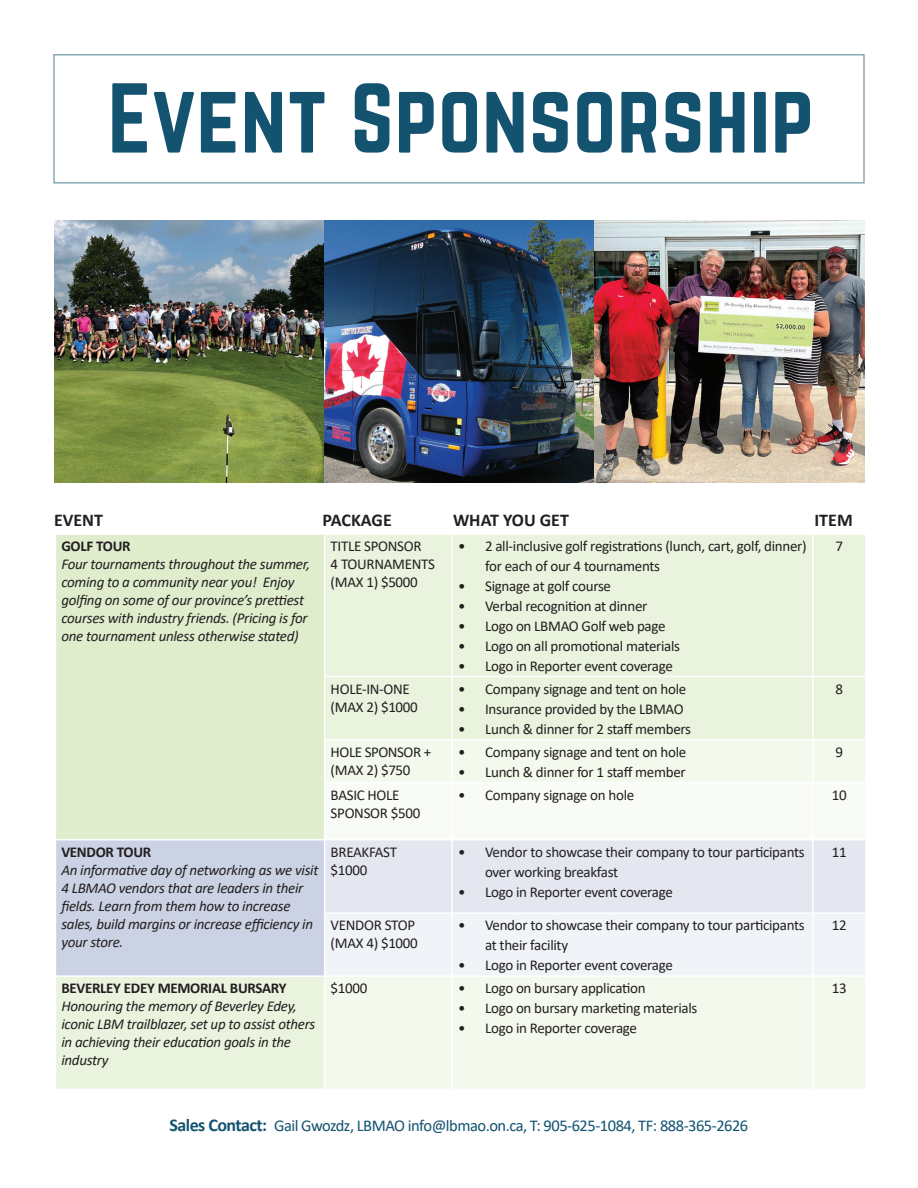
<style>
.page{position:relative;width:918px;height:1188px;background:#fff}
.page>*{position:absolute;margin:0;border:0;box-sizing:border-box;transform-origin:0 0}
.t1{font:86.7px "Norwester";letter-spacing:.01em;color:#135370}
.t2{font:700 18px "Calibri";color:#231f20}
.t3{font:16.5px "Calibri";letter-spacing:-.03em;color:#135370}
.t4{font:15px/18px "Calibri";letter-spacing:-.02em;color:#231f20}
.t5{font:italic 15px/18px "Calibri";letter-spacing:-.02em;color:#231f20}
.t6{font:700 15px "Calibri";letter-spacing:-.02em;color:#231f20}
.s1{font-weight:700;font-size:18px}
</style>
<div class="page">
<svg style="left:56px;top:535px;width:809px;height:554px;background:#e5f0d7"></svg>
<div style="left:325px;top:740px;width:540px;height:349px;background:#f4f9ed"></div>
<div style="left:55px;top:840px;width:270px;height:136px;background:#cbd2e3"></div>
<svg style="left:325px;top:783px;width:540px;height:192px"></svg>
<hr style="left:324px;top:535px;width:1px;height:141px;background:#fff">
<hr style="left:451px;top:535px;width:2px;height:141px;background:#fff">
<hr style="left:812px;top:535px;width:2px;height:141px;background:#fff">
<hr style="left:324px;top:676px;width:128px;height:1px;background:#fff">
<hr style="left:324px;top:677px;width:1px;height:62px;background:#fff">
<hr style="left:452px;top:676px;width:361px;height:1px;background:#fff">
<hr style="left:451px;top:677px;width:2px;height:62px;background:#fff">
<hr style="left:813px;top:676px;width:54px;height:1px;background:#fff">
<hr style="left:812px;top:677px;width:2px;height:62px;background:#fff">
<hr style="left:324px;top:739px;width:128px;height:1px;background:#fff">
<hr style="left:324px;top:740px;width:1px;height:42px;background:#fff">
<hr style="left:452px;top:739px;width:361px;height:1px;background:#fff">
<hr style="left:451px;top:740px;width:2px;height:42px;background:#fff">
<hr style="left:813px;top:739px;width:54px;height:1px;background:#fff">
<hr style="left:812px;top:740px;width:2px;height:42px;background:#fff">
<hr style="left:324px;top:782px;width:128px;height:1px;background:#fff">
<hr style="left:324px;top:783px;width:1px;height:56px;background:#fff">
<hr style="left:452px;top:782px;width:361px;height:1px;background:#fff">
<hr style="left:451px;top:783px;width:2px;height:56px;background:#fff">
<hr style="left:813px;top:782px;width:54px;height:1px;background:#fff">
<hr style="left:812px;top:783px;width:2px;height:56px;background:#fff">
<hr style="left:55px;top:839px;width:270px;height:1px;background:#fff">
<hr style="left:55px;top:840px;width:1px;height:73px;background:#fff">
<hr style="left:325px;top:839px;width:127px;height:1px;background:#fff">
<hr style="left:324px;top:840px;width:1px;height:72px;background:#fff">
<hr style="left:452px;top:839px;width:361px;height:1px;background:#fff">
<hr style="left:451px;top:840px;width:2px;height:72px;background:#fff">
<hr style="left:813px;top:839px;width:54px;height:1px;background:#fff">
<hr style="left:812px;top:840px;width:2px;height:72px;background:#fff">
<hr style="left:55px;top:913px;width:1px;height:62px;background:#fff">
<hr style="left:324px;top:912px;width:128px;height:2px;background:#fff">
<hr style="left:324px;top:914px;width:1px;height:61px;background:#fff">
<hr style="left:452px;top:912px;width:361px;height:2px;background:#fff">
<hr style="left:451px;top:914px;width:2px;height:61px;background:#fff">
<hr style="left:813px;top:912px;width:54px;height:2px;background:#fff">
<hr style="left:812px;top:914px;width:2px;height:61px;background:#fff">
<hr style="left:55px;top:975px;width:270px;height:2px;background:#fff">
<hr style="left:325px;top:975px;width:127px;height:2px;background:#fff">
<hr style="left:324px;top:977px;width:1px;height:112px;background:#fff">
<hr style="left:452px;top:975px;width:361px;height:2px;background:#fff">
<hr style="left:451px;top:977px;width:2px;height:112px;background:#fff">
<hr style="left:813px;top:975px;width:54px;height:2px;background:#fff">
<hr style="left:812px;top:977px;width:2px;height:112px;background:#fff">
<img style="left:324px;top:220px;width:271px;height:263px">
<img style="left:595px;top:220px;width:270px;height:263px">
<img style="left:54px;top:220px;width:270px;height:263px">
<h1 class="t1" style="left:108px;top:77px;width:708px">Event Sponsorship</h1>
<p class="t2" style="left:54px;top:507px;width:50px">EVENT</p>
<p class="t2" style="left:323px;top:507px;width:71px">PACKAGE</p>
<p class="t2" style="left:453px;top:507px;width:117px">WHAT YOU GET</p>
<p class="t2" style="left:814px;top:507px;width:40px">ITEM</p>
<p class="t6" style="left:61px;top:536px;width:71px">GOLF TOUR</p>
<p class="t5" style="left:61px;top:555px;width:250px">Four tournaments throughout the summer, coming to a community near you! Enjoy golfing on some of our province’s prettiest courses with industry friends. (Pricing is for one tournament unless otherwise stated)</p>
<p class="t6" style="left:61px;top:841px;width:91px">VENDOR TOUR</p>
<p class="t5" style="left:61px;top:860px;width:258px">An informative day of networking as we visit 4 LBMAO vendors that are leaders in their fields. Learn from them how to increase sales, build margins or increase efficiency in your store.</p>
<p class="t6" style="left:61px;top:978px;width:227px">BEVERLEY EDEY MEMORIAL BURSARY</p>
<p class="t5" style="left:61px;top:997px;width:256px">Honouring the memory of Beverley Edey, iconic LBM trailblazer, set up to assist others in achieving their education goals in the industry</p>
<p class="t4" style="left:331px;top:537px;width:106px">TITLE SPONSOR<br>4 TOURNAMENTS (MAX 1) $5000</p>
<p class="t4" style="left:485px;top:536px;width:323px;line-height:19.8px;text-indent:-27px">• 2 all-inclusive golf registrations (lunch, cart, golf, dinner) for each of our 4 tournaments</p>
<p class="t4" style="left:458px;top:577px;width:154px">• Signage at golf course</p>
<p class="t4" style="left:458px;top:597px;width:191px">• Verbal recognition at dinner</p>
<p class="t4" style="left:458px;top:616px;width:209px">• Logo on LBMAO Golf web page</p>
<p class="t4" style="left:458px;top:636px;width:224px">• Logo on all promotional materials</p>
<p class="t4" style="left:458px;top:656px;width:216px">• Logo in Reporter event coverage</p>
<p class="t4" style="left:331px;top:679px;width:89px">HOLE-IN-ONE (MAX 2) $1000</p>
<p class="t4" style="left:458px;top:679px;width:230px">• Company signage and tent on hole</p>
<p class="t4" style="left:458px;top:699px;width:227px">• Insurance provided by the LBMAO</p>
<p class="t4" style="left:458px;top:719px;width:235px">• Lunch &amp; dinner for 2 staff members</p>
<p class="t4" style="left:331px;top:742px;width:102px">HOLE SPONSOR + (MAX 2) $750</p>
<p class="t4" style="left:458px;top:742px;width:230px">• Company signage and tent on hole</p>
<p class="t4" style="left:458px;top:762px;width:229px">• Lunch &amp; dinner for 1 staff member</p>
<p class="t4" style="left:836px;top:537px;width:9px">7</p>
<p class="t4" style="left:836px;top:679px;width:9px">8</p>
<p class="t4" style="left:836px;top:742px;width:9px">9</p>
<p class="t4" style="left:331px;top:786px;width:91px">BASIC HOLE<br>SPONSOR $500</p>
<p class="t4" style="left:458px;top:786px;width:178px">• Company signage on hole</p>
<p class="t4" style="left:832px;top:786px;width:16px">10</p>
<p class="t4" style="left:331px;top:843px;width:68px">BREAKFAST $1000</p>
<p class="t4" style="left:485px;top:842px;width:321px;line-height:19.8px;text-indent:-27px">• Vendor to showcase their company to tour participants over working breakfast</p>
<p class="t4" style="left:458px;top:882px;width:216px">• Logo in Reporter event coverage</p>
<p class="t4" style="left:331px;top:916px;width:89px">VENDOR STOP (MAX 4) $1000</p>
<p class="t4" style="left:485px;top:915px;width:321px;line-height:20px;text-indent:-27px">• Vendor to showcase their company to tour participants at their facility</p>
<p class="t4" style="left:458px;top:956px;width:216px">• Logo in Reporter event coverage</p>
<p class="t4" style="left:331px;top:979px;width:38px">$1000</p>
<p class="t4" style="left:458px;top:979px;width:189px">• Logo on bursary application</p>
<p class="t4" style="left:458px;top:999px;width:241px">• Logo on bursary marketing materials</p>
<p class="t4" style="left:458px;top:1019px;width:180px">• Logo in Reporter coverage</p>
<p class="t4" style="left:832px;top:843px;width:16px">11</p>
<p class="t4" style="left:832px;top:916px;width:16px">12</p>
<p class="t4" style="left:832px;top:979px;width:16px">13</p>
<p class="t3" style="left:170px;top:1114px;width:580px"><span class="s1">Sales Contact:</span> Gail Gwozdz, LBMAO info@lbmao.on.ca, T: 905-625-1084, TF: 888-365-2626</p>
</div>
